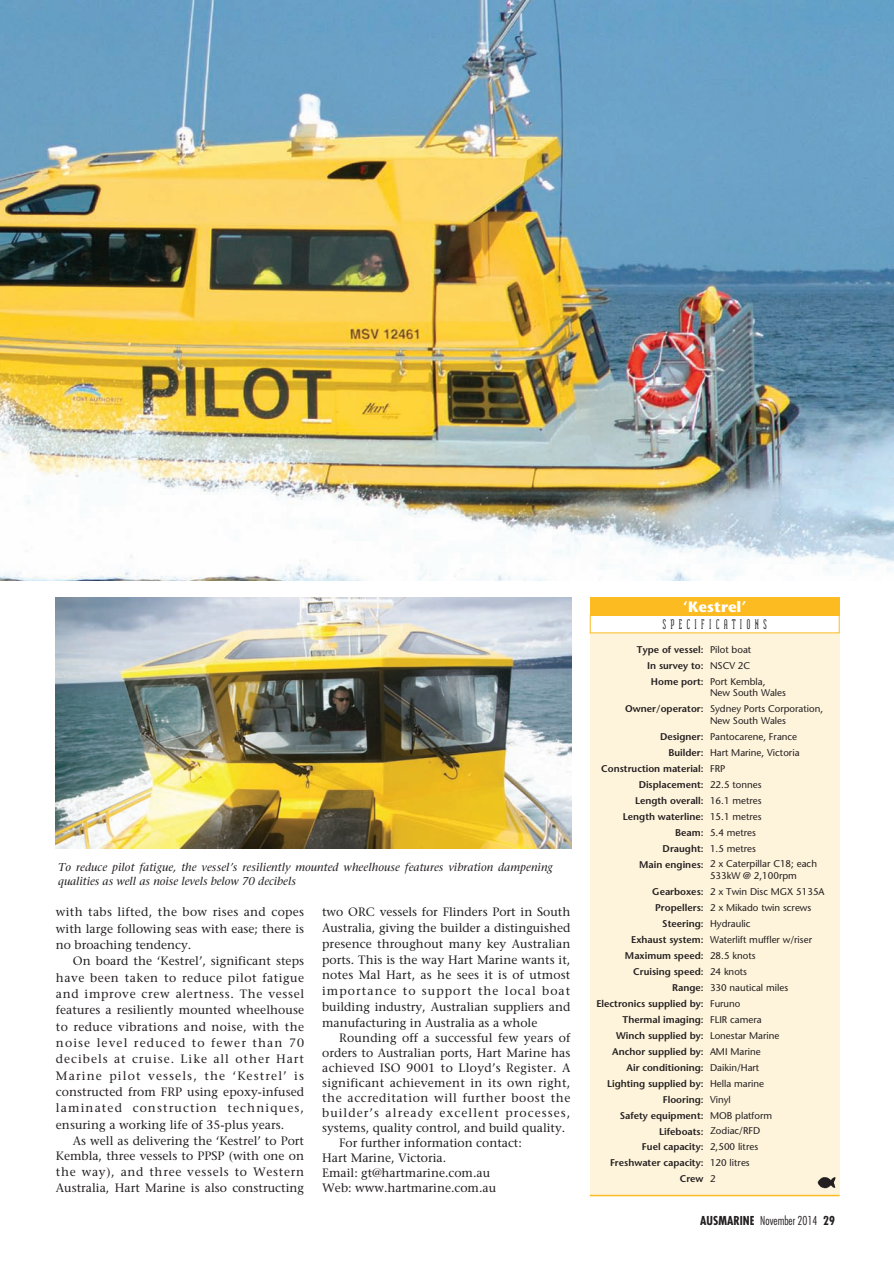
<style>
.page{position:relative;width:894px;height:1264px;background:#fff}
.page>*{position:absolute;margin:0;border:0;box-sizing:border-box;transform-origin:0 0}
.t1{font:16.5px "Modula Serif Bryan";letter-spacing:.26em;color:#231f20}
.t2{font:700 15px "Stone Sans";color:#fff}
.t3{font:12.15px/16.4px "Stone Serif";color:#231f20;text-align:justify}
.t4{font:12.15px "Stone Serif";letter-spacing:.02em;color:#231f20}
.t5{font:12.15px "Stone Serif";letter-spacing:.05em;color:#231f20}
.t6{font:12.15px "Stone Serif";letter-spacing:.085em;color:#231f20}
.t7{font:12.15px "Stone Serif";letter-spacing:.025em;color:#231f20}
.t8{font:300 condensed 12px "Futura";color:#231f20}
.t9{font:italic 11.25px/14.2px "Stone Serif";letter-spacing:.01em;color:#231f20}
.t10{font:600 9.75px/15.9px "Stone Sans";color:#231f20;text-align:right}
.t11{font:9.75px/15.9px "Stone Sans";color:#231f20}
.s1{font-weight:700}
</style>
<div class="page">
<img style="left:0;top:0;width:894px;height:1197px">
<p class="t9" style="left:58px;top:861px;width:496px">To reduce pilot fatigue, the vessel’s resiliently mounted wheelhouse features vibration dampening qualities as well as noise levels below 70 decibels</p>
<p class="t3" style="left:56px;top:905px;width:250px">with tabs lifted, the bow rises and copes with large following seas with ease; there is no broaching tendency.</p>
<p class="t3" style="left:56px;top:954px;width:250px;text-indent:17px">On board the ‘Kestrel’, significant steps have been taken to reduce pilot fatigue and improve crew alertness. The vessel features a resiliently mounted wheelhouse to reduce vibrations and noise, with the noise level reduced to fewer than 70 decibels at cruise. Like all other Hart Marine pilot vessels, the ‘Kestrel’ is constructed from FRP using epoxy-infused laminated construction techniques, ensuring a working life of 35-plus years.</p>
<p class="t3" style="left:56px;top:1133px;width:250px;line-height:15.8px;text-indent:17px">As well as delivering the ‘Kestrel’ to Port Kembla, three vessels to PPSP (with one on the way), and three vessels to Western Australia, Hart Marine is also constructing</p>
<p class="t3" style="left:322px;top:905px;width:250px;line-height:15.8px">two ORC vessels for Flinders Port in South Australia, giving the builder a distinguished presence throughout many key Australian ports. This is the way Hart Marine wants it, notes Mal Hart, as he sees it is of utmost importance to support the local boat building industry, Australian suppliers and manufacturing in Australia as a whole</p>
<p class="t4" style="left:339px;top:1033px;width:233px">Rounding off a successful few years of</p>
<p class="t3" style="left:322px;top:1045px;width:250px">orders to Australian ports, Hart Marine has</p>
<p class="t7" style="left:322px;top:1063px;width:250px">achieved ISO 9001 to Lloyd’s Register. A</p>
<p class="t4" style="left:322px;top:1078px;width:250px">significant achievement in its own right,</p>
<p class="t5" style="left:322px;top:1093px;width:250px">the accreditation will further boost the</p>
<p class="t6" style="left:322px;top:1108px;width:250px">builder’s already excellent processes,</p>
<p class="t3" style="left:322px;top:1120px;width:245px">systems, quality control, and build quality.</p>
<p class="t3" style="left:339px;top:1135px;width:184px">For further information contact:</p>
<p class="t3" style="left:322px;top:1150px;width:126px">Hart Marine, Victoria.</p>
<p class="t3" style="left:322px;top:1165px;width:169px">Email: gt@hartmarine.com.au</p>
<p class="t3" style="left:322px;top:1180px;width:176px">Web: www.hartmarine.com.au</p>
<p class="t2" style="left:683px;top:601px;width:64px">‘Kestrel’</p>
<h1 class="t1" style="left:662px;top:614px;width:106px">SPECIFICATIONS</h1>
<p class="t11" style="left:710px;top:642px;width:57px">Pilot boat<br>NSCV 2C<br>Port Kembla,</p>
<p class="t11" style="left:710px;top:686px;width:115px">New South Wales<br>Sydney Ports Corporation,</p>
<p class="t11" style="left:710px;top:713px;width:109px">New South Wales<br>Pantocarene, France<br>Hart Marine, Victoria<br>FRP<br>22.5 tonnes<br>16.1 metres<br>15.1 metres<br>5.4 metres<br>1.5 metres<br>2 x Caterpillar C18; each</p>
<p class="t11" style="left:710px;top:869px;width:116px">533kW @ 2,100rpm<br>2 x Twin Disc MGX 5135A<br>2 x Mikado twin screws<br>Hydraulic<br>Waterlift muffler w/riser<br>28.5 knots<br>24 knots<br>330 nautical miles<br>Furuno<br>FLIR camera<br>Lonestar Marine<br>AMI Marine<br>Daikin/Hart<br>Hella marine<br>Vinyl<br>MOB platform<br>Zodiac/RFD<br>2,500 litres<br>120 litres<br>2</p>
<p class="t10" style="left:637px;top:642px;width:68px">Type of vessel:<br>In survey to:<br>Home port:</p>
<p class="t10" style="left:625px;top:702px;width:80px">Owner/operator:</p>
<p class="t10" style="left:601px;top:729px;width:104px">Designer:<br>Builder:<br>Construction material:<br>Displacement:<br>Length overall:<br>Length waterline:<br>Beam:<br>Draught:<br>Main engines:</p>
<p class="t10" style="left:596px;top:885px;width:109px">Gearboxes:<br>Propellers:<br>Steering:<br>Exhaust system:<br>Maximum speed:<br>Cruising speed:<br>Range:<br>Electronics supplied by:<br>Thermal imaging:<br>Winch supplied by:<br>Anchor supplied by:<br>Air conditioning:<br>Lighting supplied by:<br>Flooring:<br>Safety equipment:<br>Lifeboats:<br>Fuel capacity:<br>Freshwater capacity:<br>Crew</p>
<p class="t8" style="left:700px;top:1215px;width:136px"><span class="s1">AUSMARINE</span> November 2014 <span class="s1">29</span></p>
</div>
